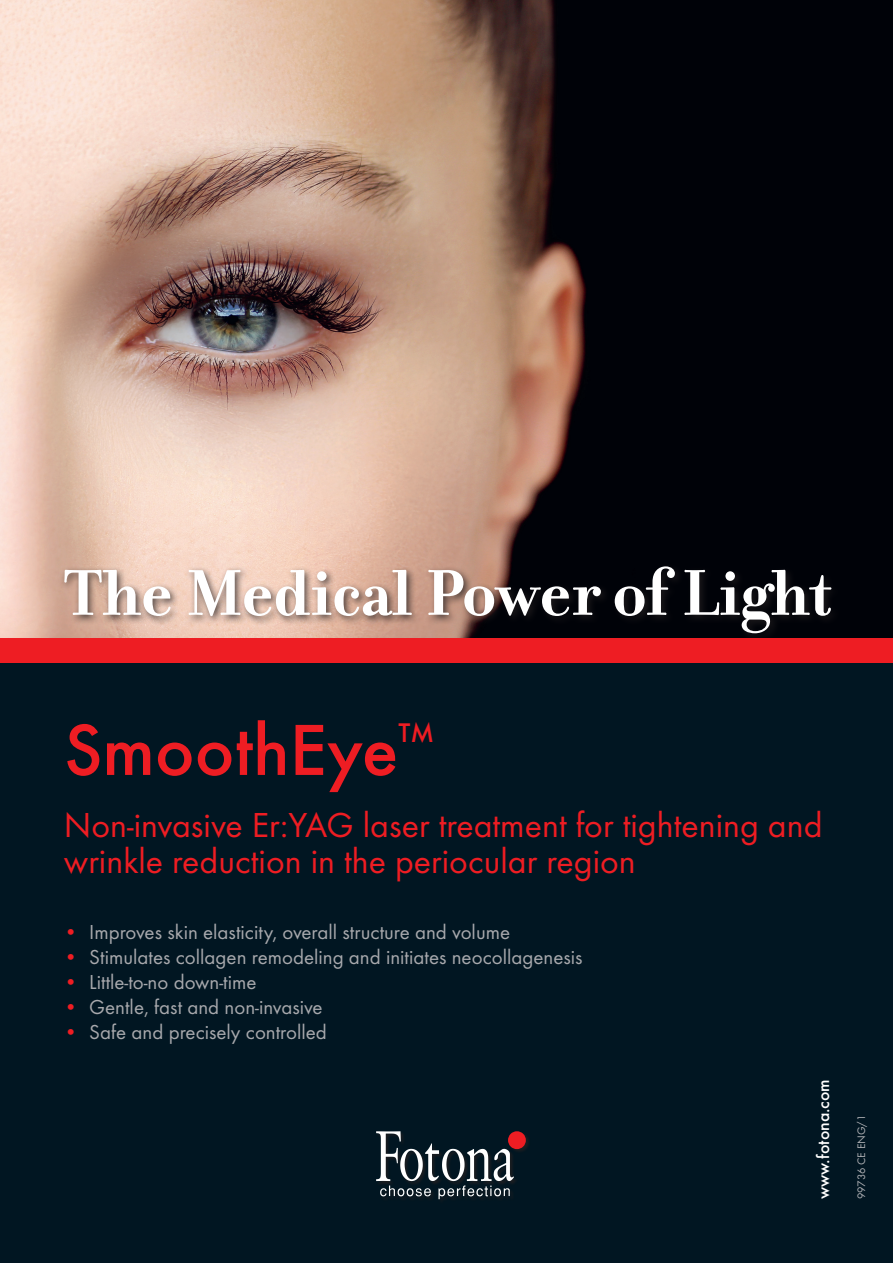
<style>
.page{position:relative;width:893px;height:1263px;background:#fff}
.page>*{position:absolute;margin:0;border:0;box-sizing:border-box;transform-origin:0 0}
.t1{font:500 75px "Futura TEE";color:#ee1d23}
.t2{font:700 69.75px "Filosofia";color:#fff}
.t3{font:36px/36px "Futura TEE";color:#ee1d23}
.t4{font:500 28.05px "Futura TEE";color:#ee1d23}
.t5{font:21px "Futura TEE";color:#a8a9ad}
.t6{font:500 17.7px "Futura TEE";color:#fff}
.t7{font:11.25px "Futura TEE";color:#b2b3b7}
.s1{color:#ee1d23}
</style>
<div class="page">
<img style="left:0;top:0;width:893px;height:639px">
<div style="left:0;top:653px;width:893px;height:610px;background:#011622"></div>
<svg style="left:376px;top:1131px;width:150px;height:68px"></svg>
<div style="left:60px;top:562px;width:781px;height:81px;background:#231f20;opacity:.75"></div>
<div style="left:0;top:639px;width:893px;height:24px;background:#ee1d23"></div>
<p class="t2" style="left:64px;top:551px;width:770px">The Medical Power of Light</p>
<p class="t1" style="left:64px;top:706px;width:336px">SmoothEye</p>
<p class="t4" style="left:398px;top:716px;width:37px">TM</p>
<p class="t3" style="left:64px;top:807px;width:760px">Non-invasive Er:YAG laser treatment for tightening and wrinkle reduction in the periocular region</p>
<p class="t5" style="left:64px;top:919px;width:448px"><span class="s1">•</span> Improves skin elasticity, overall structure and volume</p>
<p class="t5" style="left:64px;top:944px;width:520px"><span class="s1">•</span> Stimulates collagen remodeling and initiates neocollagenesis</p>
<p class="t5" style="left:64px;top:969px;width:194px"><span class="s1">•</span> Little-to-no down-time</p>
<p class="t5" style="left:64px;top:995px;width:260px"><span class="s1">•</span> Gentle, fast and non-invasive</p>
<p class="t5" style="left:64px;top:1020px;width:265px"><span class="s1">•</span> Safe and precisely controlled</p>
<p class="t6" style="left:813px;top:1199px;width:122px;rotate:-90deg">www.fotona.com</p>
<p class="t7" style="left:854px;top:1199px;width:86px;rotate:-90deg">99736 CE ENG/1</p>
</div>
